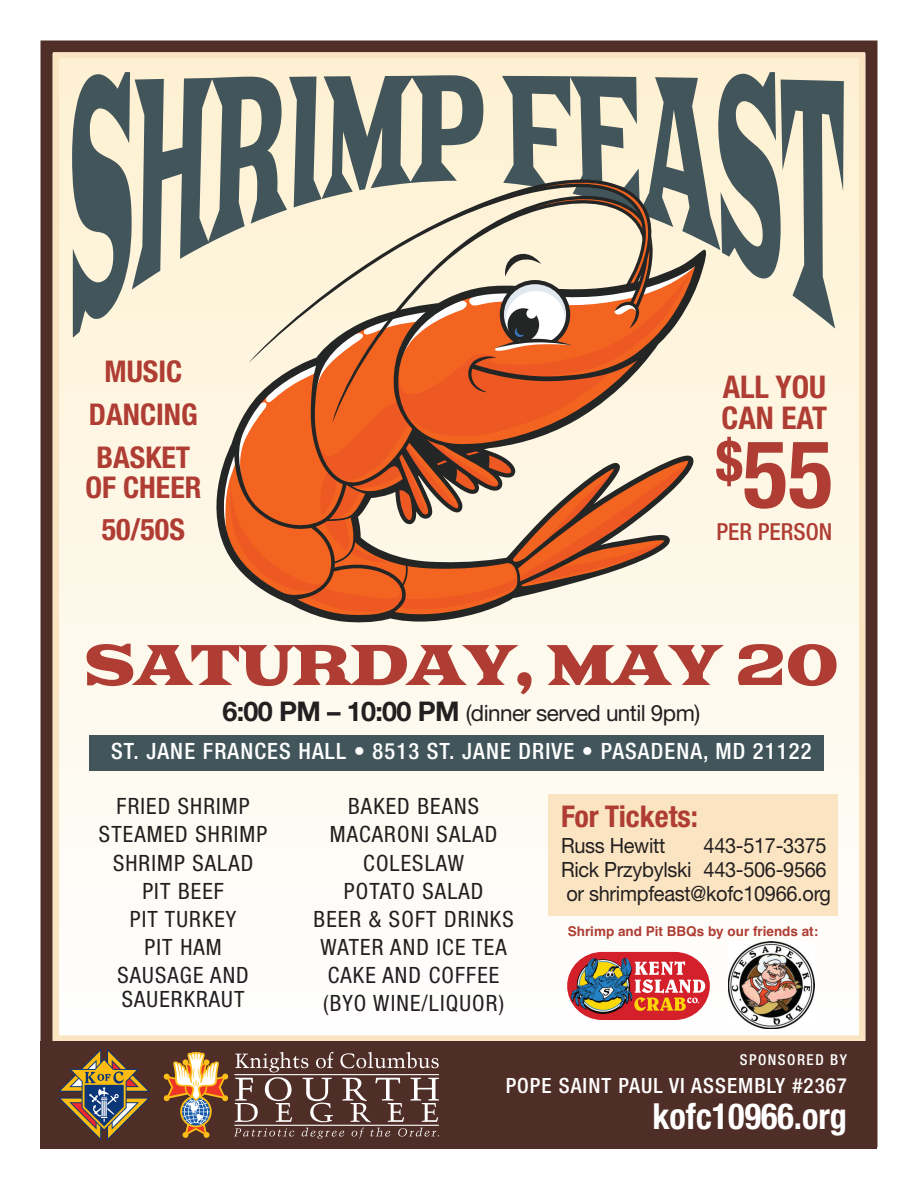
<style>
.page{position:relative;width:918px;height:1188px;background:#fff}
.page>*{position:absolute;margin:0;border:0;box-sizing:border-box;transform-origin:0 0}
.t1{font:700 condensed 94.05px "Helvetica Neue";color:#af3d33}
.t2{font:57px "Goblin One";letter-spacing:-.05em;color:#af3d33}
.t3{font:700 condensed 36px "Helvetica Neue";color:#fff;scale:.95 1}
.t4{font:700 condensed 31.35px/31.3px "Helvetica Neue";color:#af3d33}
.t5{font:700 condensed 30px/42.6px "Helvetica Neue";color:#af3d33;text-align:center}
.t6{font:500 condensed 23.55px "Helvetica Neue";color:#af3d33}
.t7{font:condensed 22.5px/28px "Helvetica Neue";letter-spacing:.05em;color:#231f20;text-align:center}
.t8{font:500 condensed 22.5px/38.7px "Helvetica Neue";letter-spacing:.05em;color:#fff;text-align:center}
.t9{font:21px/24px "Helvetica Neue";letter-spacing:-.015em;color:#231f20;scale:.95 1}
.t10{font:500 condensed 21px "Helvetica Neue";letter-spacing:.05em;color:#fff}
.t11{font:500 condensed 15px "Helvetica Neue";letter-spacing:.1em;color:#fff}
.t12{font:700 13.5px "Helvetica";color:#af3d33}
.s1{font-weight:700;font-stretch:normal;font-size:27px;color:#231f20}
.s2{font-weight:400;font-stretch:normal;color:#231f20}
</style>
<div class="page">
<div style="left:40px;top:40px;width:837px;height:1108px;border:12px solid #502e28"></div>
<div style="left:59px;top:58px;width:800px;height:977px;background:linear-gradient(to bottom,#fef1d1,#fefefe)"></div>
<div style="left:53px;top:52px;width:812px;height:989px;border:6px solid #fbe4c1"></div>
<div style="left:40px;top:1041px;width:837px;height:108px;background:#502e28"></div>
<svg style="left:340px;top:1052px;width:99px;height:16px"></svg>
<hr style="left:234px;top:1125px;width:205px;height:1px;background:#fff">
<hr style="left:234px;top:1074px;width:205px;height:1px;background:#fff">
<svg style="left:234px;top:1128px;width:60px;height:9px"></svg>
<svg style="left:302px;top:1128px;width:42px;height:11px"></svg>
<svg style="left:352px;top:1128px;width:12px;height:11px"></svg>
<svg style="left:370px;top:1128px;width:20px;height:9px"></svg>
<svg style="left:398px;top:1128px;width:41px;height:9px"></svg>
<svg style="left:235px;top:1052px;width:99px;height:70px"></svg>
<svg style="left:342px;top:1078px;width:62px;height:44px"></svg>
<svg style="left:410px;top:1078px;width:29px;height:44px"></svg>
<svg style="left:164px;top:1052px;width:64px;height:86px"></svg>
<svg style="left:72px;top:72px;width:411px;height:266px;background:#9da197"></svg>
<svg style="left:216px;top:249px;width:490px;height:373px;background:#d79c7b"></svg>
<svg style="left:494px;top:72px;width:350px;height:280px;background:#afaea0"></svg>
<svg style="left:332px;top:195px;width:322px;height:227px;background:#db6b3b"></svg>
<svg style="left:249px;top:179px;width:403px;height:184px;background:#d7ba9f"></svg>
<div style="left:89px;top:735px;width:735px;height:36px;background:#42555b"></div>
<div style="left:548px;top:794px;width:290px;height:122px;background:#fbe4c1"></div>
<svg style="left:58px;top:1049px;width:92px;height:92px"></svg>
<img style="left:728px;top:942px;width:87px;height:87px">
<svg style="left:567px;top:952px;width:143px;height:68px"></svg>
<h3 class="t5" style="left:89px;top:353px;width:110px">MUSIC<br>DANCING<br>BASKET</h3>
<h3 class="t5" style="left:85px;top:468px;width:118px">OF CHEER<br>50/50S</h3>
<h3 class="t4" style="left:722px;top:373px;width:107px">ALL YOU<br>CAN EAT</h3>
<h1 class="t1" style="left:716px;top:440px;width:119px"><sup>$</sup>55</h1>
<p class="t6" style="left:717px;top:524px;width:117px">PER PERSON</p>
<h2 class="t2" style="left:82px;top:632px;width:760px">SATURDAY, MAY 20</h2>
<p class="t8" style="left:111px;top:695px;width:702px"><span class="s1">6:00 PM – 10:00 PM</span> <span class="s2">(dinner served until 9pm)<br></span>ST. JANE FRANCES HALL • 8513 ST. JANE DRIVE • PASADENA, MD 21122</p>
<p class="t7" style="left:99px;top:794px;width:170px">FRIED SHRIMP<br>STEAMED SHRIMP<br>SHRIMP SALAD<br>PIT BEEF<br>PIT TURKEY<br>PIT HAM<br>SAUSAGE AND</p>
<p class="t7" style="left:122px;top:987px;width:124px">SAUERKRAUT</p>
<p class="t7" style="left:314px;top:794px;width:201px">BAKED BEANS<br>MACARONI SALAD<br>COLESLAW<br>POTATO SALAD<br>BEER &amp; SOFT DRINKS<br>WATER AND ICE TEA<br>CAKE AND COFFEE (BYO WINE/LIQUOR)</p>
<h3 class="t5" style="left:561px;top:798px;width:139px">For Tickets:</h3>
<p class="t9" style="left:561px;top:836px;width:111px">Russ Hewitt</p>
<p class="t9" style="left:561px;top:836px;width:286px;text-indent:143px">443-517-3375<br>Rick Przybylski 443-506-9566 or shrimpfeast@kofc10966.org</p>
<p class="t12" style="left:568px;top:924px;width:252px">Shrimp and Pit BBQs by our friends at:</p>
<p class="t11" style="left:740px;top:1054px;width:109px">SPONSORED BY</p>
<p class="t10" style="left:506px;top:1078px;width:343px">POPE SAINT PAUL VI ASSEMBLY #2367</p>
<h3 class="t3" style="left:652px;top:1104px;width:206px">kofc10966.org</h3>
</div>
